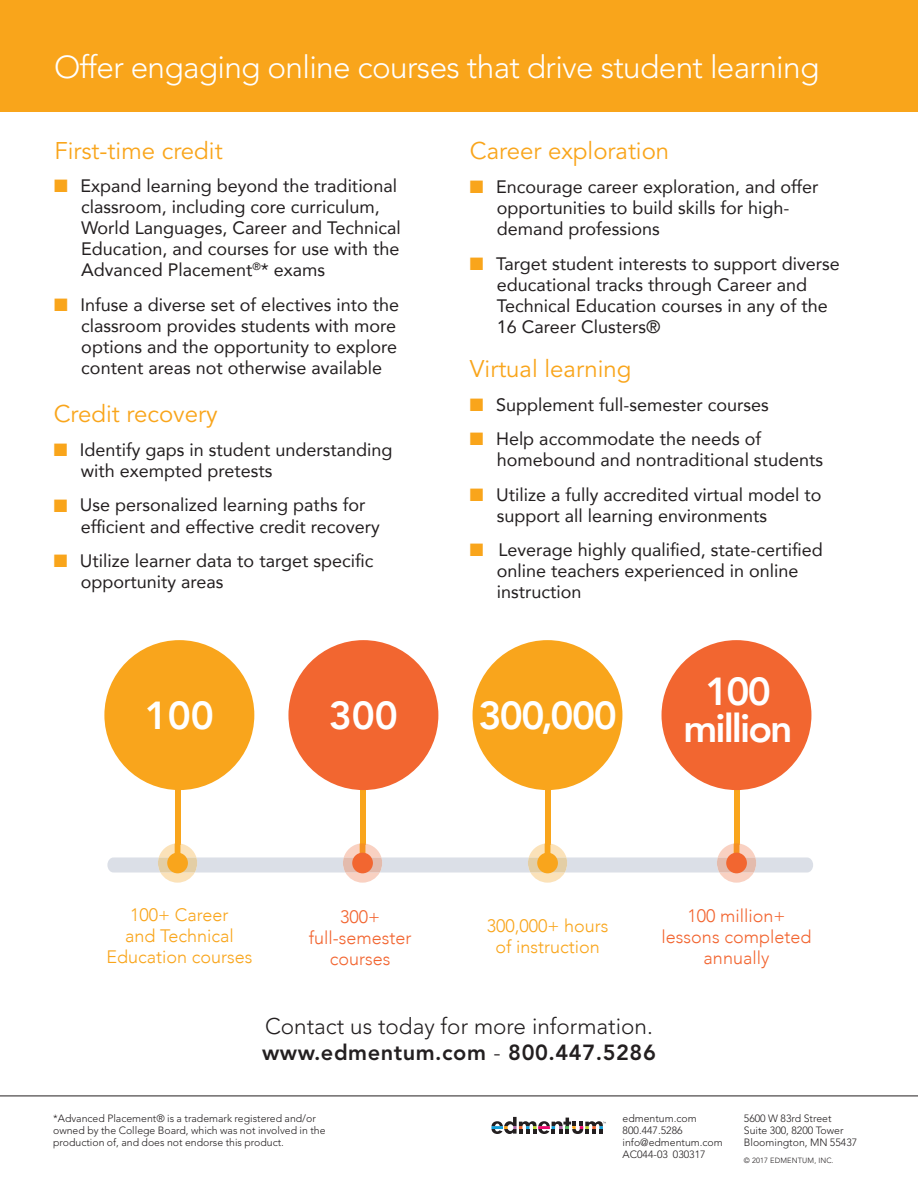
<style>
.page{position:relative;width:918px;height:1188px;background:#fff}
.page>*{position:absolute;margin:0;border:0;box-sizing:border-box;transform-origin:0 0}
.t1{font:800 39px/36.8px "Avenir";letter-spacing:-.045em;color:#fff;text-align:center}
.t2{font:300 31.5px "Avenir LT Std";letter-spacing:-.02em;color:#fff}
.t3{font:24px "Avenir LT Std";color:#f9a51b}
.t4{font:300 22.5px "Avenir LT Std";color:#231f20}
.t5{font:800 21.75px "Avenir LT Std";letter-spacing:.025em;color:#231f20}
.t6{font:18px/21px "Avenir";color:#231f20}
.t7{font:300 18px/21px "Avenir";color:#f9a51b;text-align:center}
.t8{font:300 18px/21px "Avenir";color:#f2642f;text-align:center}
.t9{font:300 10.5px/12px "Avenir LT Std";color:#231f20}
.t10{font:300 7.5px "Avenir LT Std";letter-spacing:.02em;color:#231f20}
.s1{color:#f9a51b}
.s2{font-weight:300}
</style>
<div class="page">
<svg style="left:491px;top:1117px;width:115px;height:17px"></svg>
<hr style="left:0;top:1096px;width:918px;height:1px;background:#231f20">
<div style="left:0;top:0;width:918px;height:111px;background:#f9a51b"></div>
<div style="left:545px;top:789px;width:6px;height:55px;background:#f9a51c"></div>
<div style="left:473px;top:640px;width:149px;height:150px;background:#f9a51c;border-radius:50%"></div>
<div style="left:175px;top:788px;width:6px;height:56px;background:#f9a51c"></div>
<div style="left:360px;top:789px;width:6px;height:55px;background:#f9a51c"></div>
<div style="left:104px;top:640px;width:150px;height:150px;background:#f9a51c;border-radius:50%"></div>
<div style="left:288px;top:640px;width:150px;height:150px;background:#f26630;border-radius:50%"></div>
<div style="left:734px;top:789px;width:6px;height:55px;background:#f9a51c"></div>
<svg style="left:107px;top:843px;width:706px;height:40px"></svg>
<div style="left:726px;top:853px;width:21px;height:20px;background:#f26630;border-radius:50%"></div>
<div style="left:662px;top:640px;width:149px;height:150px;background:#f26630;border-radius:50%"></div>
<h2 class="t2" style="left:54px;top:48px;width:767px">Offer engaging online courses that drive student learning</h2>
<h3 class="t3" style="left:54px;top:137px;width:170px">First-time credit</h3>
<p class="t6" style="left:81px;top:175px;width:321px;text-indent:-27px"><span class="s1">■</span> Expand learning beyond the traditional classroom, including core curriculum, World Languages, Career and Technical Education, and courses for use with the Advanced Placement<sup>®</sup>* exams</p>
<p class="t6" style="left:81px;top:293px;width:319px;text-indent:-27px"><span class="s1">■</span> Infuse a diverse set of electives into the classroom provides students with more options and the opportunity to explore content areas not otherwise available</p>
<h3 class="t3" style="left:470px;top:137px;width:201px">Career exploration</h3>
<p class="t6" style="left:497px;top:176px;width:323px;text-indent:-27px"><span class="s1">■</span> Encourage career exploration, and offer opportunities to build skills for high&shy;demand professions</p>
<p class="t6" style="left:497px;top:253px;width:345px;text-indent:-27px"><span class="s1">■</span> Target student interests to support diverse educational tracks through Career and Technical Education courses in any of the 16 Career Clusters®</p>
<h3 class="t3" style="left:470px;top:355px;width:163px">Virtual learning</h3>
<h3 class="t3" style="left:54px;top:400px;width:165px">Credit recovery</h3>
<p class="t6" style="left:470px;top:394px;width:300px"><span class="s1">■</span> Supplement full-semester courses</p>
<p class="t6" style="left:497px;top:428px;width:328px;text-indent:-27px"><span class="s1">■</span> Help accommodate the needs of homebound and nontraditional students</p>
<p class="t6" style="left:497px;top:484px;width:326px;text-indent:-27px"><span class="s1">■</span> Utilize a fully accredited virtual model to support all learning environments</p>
<p class="t6" style="left:497px;top:539px;width:328px;text-indent:-27px"><span class="s1">■</span> Leverage highly qualified, state-certified online teachers experienced in online instruction</p>
<p class="t6" style="left:81px;top:439px;width:313px;text-indent:-27px"><span class="s1">■</span> Identify gaps in student understanding with exempted pretests</p>
<p class="t6" style="left:81px;top:494px;width:301px;text-indent:-27px"><span class="s1">■</span> Use personalized learning paths for efficient and effective credit recovery</p>
<p class="t6" style="left:81px;top:550px;width:294px;text-indent:-27px"><span class="s1">■</span> Utilize learner data to target specific opportunity areas</p>
<h1 class="t1" style="left:145px;top:698px;width:70px">100</h1>
<h1 class="t1" style="left:329px;top:698px;width:70px">300</h1>
<h1 class="t1" style="left:478px;top:698px;width:140px">300,000</h1>
<h1 class="t1" style="left:684px;top:673px;width:111px">100 million</h1>
<p class="t7" style="left:106px;top:904px;width:148px">100+ Career<br>and Technical<br>Education courses</p>
<p class="t8" style="left:309px;top:906px;width:104px">300+ full-semester courses</p>
<p class="t7" style="left:487px;top:915px;width:123px">300,000+ hours of instruction</p>
<p class="t8" style="left:662px;top:905px;width:151px">100 million+ lessons completed annually</p>
<p class="t4" style="left:265px;top:1013px;width:389px">Contact us today for more information.</p>
<p class="t5" style="left:262px;top:1040px;width:395px">www.edmentum.com <span class="s2">-</span> 800.447.5286</p>
<p class="t9" style="left:53px;top:1112px;width:274px">*Advanced Placement® is a trademark registered and/or owned by the College Board, which was not involved in the production of, and does not endorse this product.</p>
<p class="t9" style="left:623px;top:1112px;width:102px">edmentum.com<br>800.447.5286 info@edmentum.com<br>AC044-03 030317</p>
<p class="t9" style="left:744px;top:1112px;width:115px">5600 W 83rd Street<br>Suite 300, 8200 Tower<br>Bloomington, MN 55437</p>
<p class="t10" style="left:744px;top:1156px;width:91px">© 2017 EDMENTUM, INC.</p>
</div>
